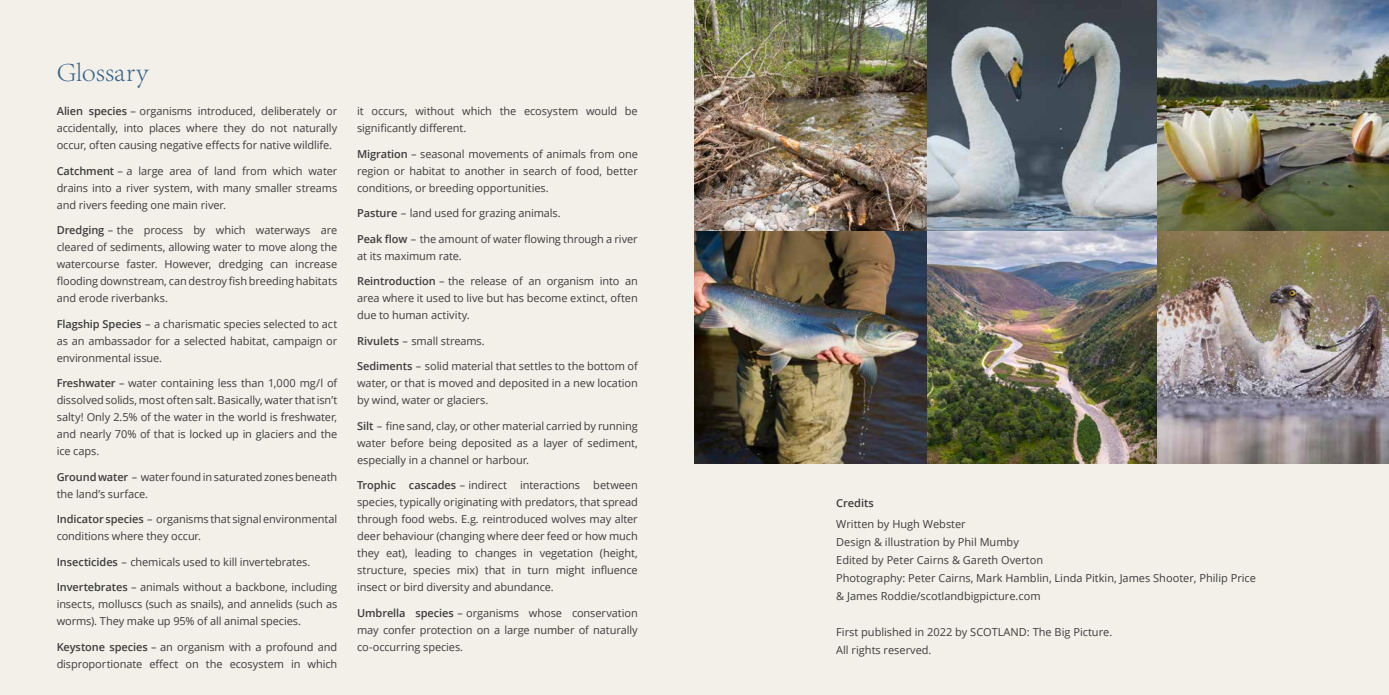
<style>
.page{position:relative;width:1389px;height:695px;background:#fff}
.page>*{position:absolute;margin:0;border:0;box-sizing:border-box;transform-origin:0 0}
.t1{font:300 27px "Adobe Song Std";letter-spacing:.005em;color:#37638a}
.t2{font:11px/17px "Open Sans";letter-spacing:-.01em;color:#3c3c3b;text-align:justify}
.t3{font:600 11px "Open Sans";color:#3c3c3b}
.s1{font-weight:600}
</style>
<div class="page">
<div style="left:0;top:0;width:1389px;height:694px;background:#f3f0ea"></div>
<img style="left:926px;top:0;width:232px;height:231px">
<img style="left:1158px;top:0;width:231px;height:231px">
<img style="left:694px;top:0;width:232px;height:231px">
<img style="left:926px;top:231px;width:232px;height:232px">
<img style="left:1158px;top:231px;width:231px;height:232px">
<img style="left:694px;top:231px;width:232px;height:232px">
<h1 class="t1" style="left:57px;top:57px;width:93px">Glossary</h1>
<p class="t2" style="left:57px;top:102px;width:282px"><span class="s1">Alien species</span> – organisms introduced, deliberately or accidentally, into places where they do not naturally occur, often causing negative effects for native wildlife.</p>
<p class="t2" style="left:57px;top:162px;width:282px"><span class="s1">Catchment</span> – a large area of land from which water drains into a river system, with many smaller streams and rivers feeding one main river.</p>
<p class="t2" style="left:57px;top:221px;width:282px"><span class="s1">Dredging</span> – the process by which waterways are cleared of sediments, allowing water to move along the watercourse faster. However, dredging can increase flooding downstream, can destroy fish breeding habitats and erode riverbanks.</p>
<p class="t2" style="left:57px;top:315px;width:282px"><span class="s1">Flagship Species</span> – a charismatic species selected to act as an ambassador for a selected habitat, campaign or environmental issue.</p>
<p class="t2" style="left:57px;top:374px;width:282px"><span class="s1">Freshwater</span> – water containing less than 1,000 mg/l of dissolved solids, most often salt. Basically, water that isn’t salty! Only 2.5% of the water in the world is freshwater, and nearly 70% of that is locked up in glaciers and the ice caps.</p>
<p class="t2" style="left:57px;top:468px;width:282px"><span class="s1">Ground water</span> – water found in saturated zones beneath the land’s surface.</p>
<p class="t2" style="left:57px;top:510px;width:282px"><span class="s1">Indicator species</span> – organisms that signal environmental conditions where they occur.</p>
<p class="t2" style="left:57px;top:553px;width:255px"><span class="s1">Insecticides</span> – chemicals used to kill invertebrates.</p>
<p class="t2" style="left:57px;top:578px;width:282px"><span class="s1">Invertebrates</span> – animals without a backbone, including insects, molluscs (such as snails), and annelids (such as worms). They make up 95% of all animal species.</p>
<p class="t2" style="left:57px;top:638px;width:282px"><span class="s1">Keystone species</span> – an organism with a profound and disproportionate effect on the ecosystem in which</p>
<p class="t2" style="left:357px;top:102px;width:282px">it occurs, without which the ecosystem would be significantly different.</p>
<p class="t2" style="left:357px;top:145px;width:282px"><span class="s1">Migration</span> – seasonal movements of animals from one region or habitat to another in search of food, better conditions, or breeding opportunities.</p>
<p class="t2" style="left:357px;top:204px;width:205px"><span class="s1">Pasture</span> – land used for grazing animals.</p>
<p class="t2" style="left:357px;top:230px;width:282px"><span class="s1">Peak flow</span> – the amount of water flowing through a river at its maximum rate.</p>
<p class="t2" style="left:357px;top:272px;width:282px"><span class="s1">Reintroduction</span> – the release of an organism into an area where it used to live but has become extinct, often due to human activity.</p>
<p class="t2" style="left:357px;top:332px;width:129px"><span class="s1">Rivulets</span> – small streams.</p>
<p class="t2" style="left:357px;top:357px;width:282px"><span class="s1">Sediments</span> – solid material that settles to the bottom of water, or that is moved and deposited in a new location by wind, water or glaciers.</p>
<p class="t2" style="left:357px;top:417px;width:282px"><span class="s1">Silt</span> – fine sand, clay, or other material carried by running water before being deposited as a layer of sediment, especially in a channel or harbour.</p>
<p class="t2" style="left:357px;top:476px;width:282px"><span class="s1">Trophic cascades</span> – indirect interactions between species, typically originating with predators, that spread through food webs. E.g. reintroduced wolves may alter deer behaviour (changing where deer feed or how much they eat), leading to changes in vegetation (height, structure, species mix) that in turn might influence insect or bird diversity and abundance.</p>
<p class="t2" style="left:357px;top:604px;width:282px"><span class="s1">Umbrella species</span> – organisms whose conservation may confer protection on a large number of naturally co-occurring species.</p>
<p class="t3" style="left:836px;top:495px;width:39px">Credits</p>
<p class="t2" style="left:836px;top:514px;width:421px;line-height:18px;text-align:left">Written by Hugh Webster<br>Design &amp; illustration by Phil Mumby<br>Edited by Peter Cairns &amp; Gareth Overton<br>Photography: Peter Cairns, Mark Hamblin, Linda Pitkin, James Shooter, Philip Price &amp; James Roddie/scotlandbigpicture.com</p>
<p class="t2" style="left:836px;top:622px;width:278px;line-height:18px">First published in 2022 by SCOTLAND: The Big Picture.<br>All rights reserved.</p>
</div>
